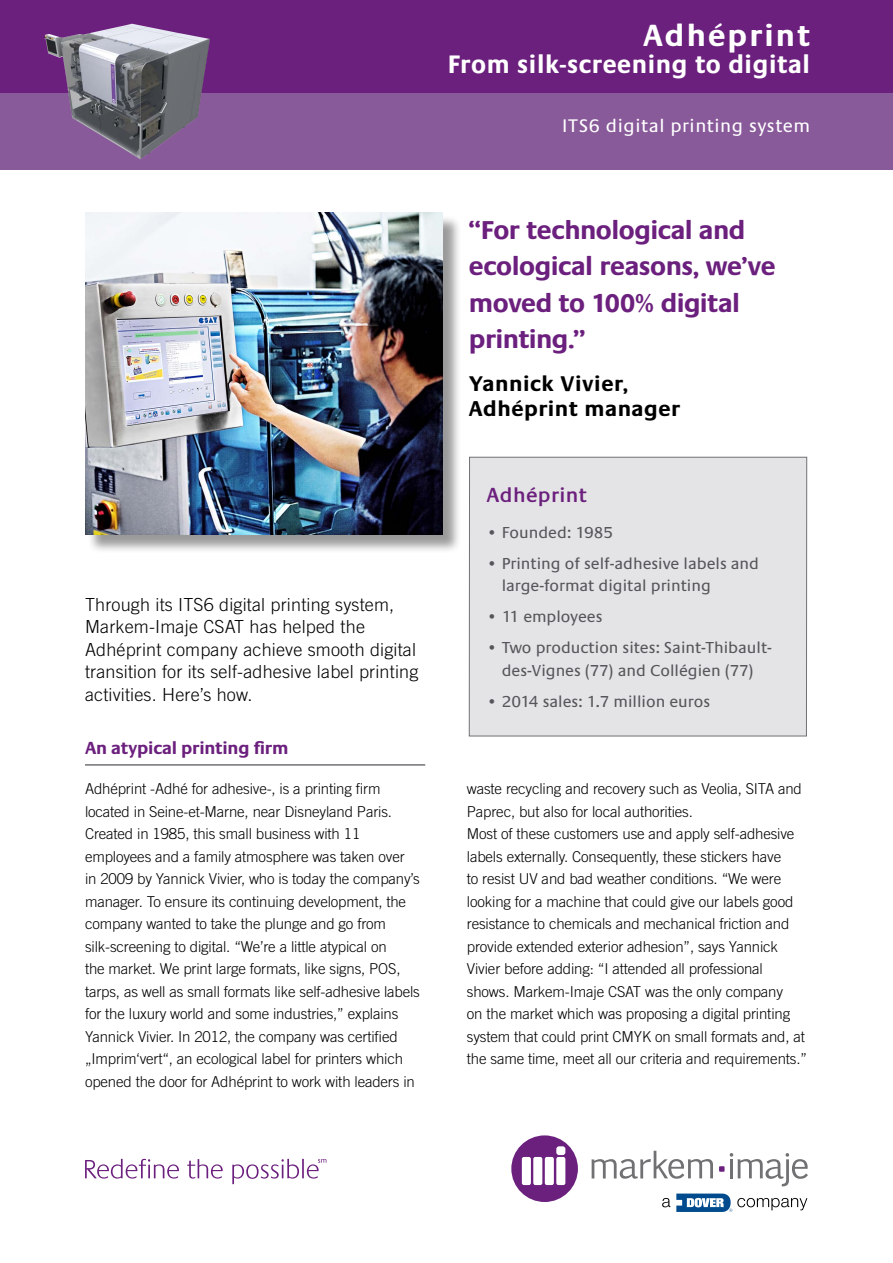
<style>
.page{position:relative;width:893px;height:1263px;background:#fff}
.page>*{position:absolute;margin:0;border:0;box-sizing:border-box;transform-origin:0 0}
.t1{font:700 31.5px "Praxis";letter-spacing:.07em;color:#fff}
.Call_out_Quote{font:700 26.85px/36.3px "Praxis";letter-spacing:-.02em;color:#6c207e}
.t2{font:700 26.25px "Praxis";letter-spacing:.025em;color:#fff;scale:.96 1}
.Call_out_Quote-2{font:700 22.05px/25.2px "Praxis";letter-spacing:.025em;color:#000}
.t3{font:600 21px "Praxis";letter-spacing:.02em;color:#6c207e}
.t4{font:18.9px "Praxis";letter-spacing:.03em;color:#fff}
.t5{font:300 18px/22.5px "Trade Gothic";letter-spacing:.01em;color:#000}
.t6{font:700 18px "Praxis";letter-spacing:-.01em;color:#6c207e}
.t7{font:16.5px/22.5px "Praxis";color:#55565a}
.t8{font:300 15px/22.5px "Trade Gothic";letter-spacing:-.01em;color:#000}
</style>
<div class="page">
<div style="left:0;top:0;width:893px;height:94px;background:#6c207e"></div>
<div style="left:0;top:94px;width:893px;height:76px;background:#895a9a"></div>
<div style="left:87px;top:215px;width:375px;height:339px;background:#000;opacity:.4"></div>
<img style="left:85px;top:213px;width:358px;height:321px">
<div style="left:469px;top:457px;width:338px;height:279px;background:#e4e4e6"></div>
<div style="left:469px;top:457px;width:338px;height:279px;border:1px solid #717073"></div>
<hr style="left:85px;top:764px;width:340px;height:2px;background:#717073">
<svg style="left:591px;top:1151px;width:122px;height:28px"></svg>
<svg style="left:719px;top:1153px;width:89px;height:33px"></svg>
<svg style="left:511px;top:1135px;width:67px;height:67px"></svg>
<svg style="left:662px;top:1198px;width:8px;height:9px"></svg>
<svg style="left:676px;top:1193px;width:131px;height:19px"></svg>
<svg style="left:85px;top:1159px;width:94px;height:19px"></svg>
<svg style="left:187px;top:1159px;width:36px;height:19px"></svg>
<svg style="left:232px;top:1159px;width:94px;height:25px"></svg>
<img style="left:44px;top:24px;width:166px;height:135px">
<p class="t1" style="left:643px;top:19px;width:168px">Adhéprint</p>
<p class="t2" style="left:448px;top:50px;width:379px">From silk-screening to digital</p>
<p class="t4" style="left:562px;top:115px;width:249px">ITS6 digital printing system</p>
<p class="t5" style="left:85px;top:593px;width:335px">Through its ITS6 digital printing system, Markem-Imaje CSAT has helped the Adhéprint company achieve smooth digital transition for its self-adhesive label printing activities. Here’s how.</p>
<p class="t6" style="left:85px;top:738px;width:205px">An atypical printing firm</p>
<p class="t8" style="left:85px;top:778px;width:336px">Adhéprint -Adhé for adhesive-, is a printing firm located in Seine-et-Marne, near Disneyland Paris.<br>Created in 1985, this small business with 11 employees and a family atmosphere was taken over in 2009 by Yannick Vivier, who is today the company’s manager. To ensure its continuing development, the company wanted to take the plunge and go from silk-screening to digital. “We’re a little atypical on<br>the market. We print large formats, like signs, POS, tarps, as well as small formats like self-adhesive labels for the luxury world and some industries,” explains Yannick Vivier. In 2012, the company was certified „Imprim‘vert“, an ecological label for printers which opened the door for Adhéprint to work with leaders in</p>
<p class="Call_out_Quote" style="left:469px;top:213px;width:308px">“For technological and ecological reasons, we’ve moved to 100% digital printing.”</p>
<p class="Call_out_Quote-2" style="left:469px;top:371px;width:213px">Yannick Vivier,<br>Adhéprint manager</p>
<p class="t3" style="left:487px;top:484px;width:102px">Adhéprint</p>
<p class="t7" style="left:487px;top:521px;width:128px">• Founded: 1985</p>
<p class="t7" style="left:502px;top:552px;width:259px;text-indent:-15px">• Printing of self-adhesive labels and large-format digital printing</p>
<p class="t7" style="left:487px;top:606px;width:117px">• 11 employees</p>
<p class="t7" style="left:487px;top:637px;width:287px;text-align:center">• Two production sites: Saint-Thibault&shy;des-Vignes (77) and Collégien (77)</p>
<p class="t7" style="left:487px;top:690px;width:225px">• 2014 sales: 1.7 million euros</p>
<p class="t8" style="left:467px;top:778px;width:337px">waste recycling and recovery such as Veolia, SITA and<br>Paprec, but also for local authorities.</p>
<p class="t8" style="left:467px;top:823px;width:342px">Most of these customers use and apply self-adhesive labels externally. Consequently, these stickers have<br>to resist UV and bad weather conditions. “We were looking for a machine that could give our labels good resistance to chemicals and mechanical friction and provide extended exterior adhesion”, says Yannick Vivier before adding: “I attended all professional shows. Markem-Imaje CSAT was the only company<br>on the market which was proposing a digital printing system that could print CMYK on small formats and, at the same time, meet all our criteria and requirements.”</p>
</div>
